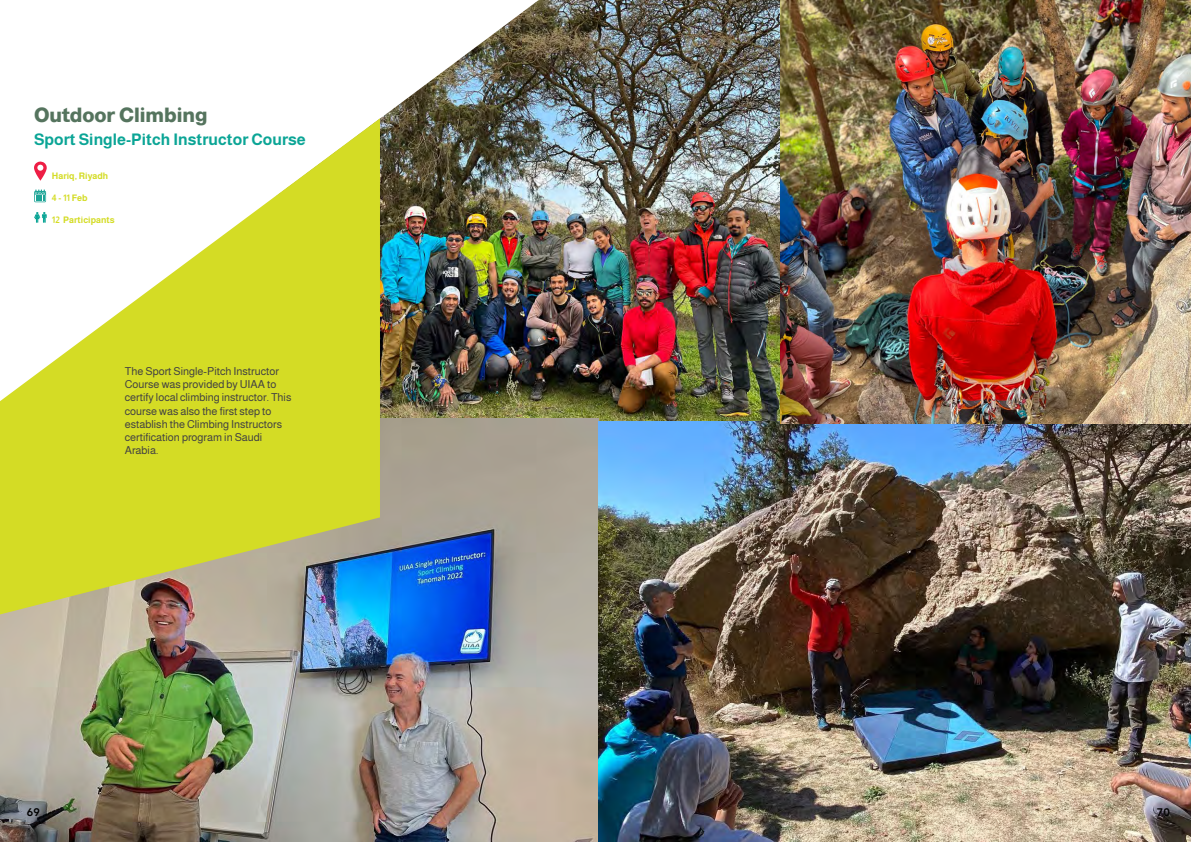
<style>
.page{position:relative;width:1191px;height:842px;background:#fff}
.page>*{position:absolute;margin:0;border:0;box-sizing:border-box;transform-origin:0 0}
.t1{font:800 20px "Almarai";color:#55745e}
.t2{font:700 16px "Almarai";color:#0ba596}
.t3{font:700 12px "Bahij Janna";color:#000}
.t4{font:11px/13.2px "Almarai";color:#424143}
.t5{font:700 9px "Almarai";color:#d4dc25}
</style>
<div class="page">
<img style="left:380px;top:0;width:400px;height:421px">
<img style="left:0;top:418px;width:598px;height:424px">
<img style="left:380px;top:0;width:159px;height:403px">
<img style="left:598px;top:421px;width:593px;height:421px">
<img style="left:780px;top:0;width:411px;height:424px">
<svg style="left:0;top:118px;width:380px;height:496px;fill:#d4dc25"></svg>
<h1 class="t1" style="left:34px;top:100px;width:175px">Outdoor Climbing</h1>
<h2 class="t2" style="left:34px;top:127px;width:273px">Sport Single-Pitch Instructor Course</h2>
<p class="t5" style="left:52px;top:169px;width:58px">Hariq, Riyadh</p>
<p class="t5" style="left:52px;top:191px;width:37px">4 - 11 Feb</p>
<p class="t5" style="left:52px;top:213px;width:64px">12 Participants</p>
<p class="t4" style="left:125px;top:365px;width:168px">The Sport Single-Pitch Instructor<br>Course was provided by UIAA to certify local climbing instructor. This course was also the first step to establish the Climbing Instructors certification program in Saudi<br>Arabia.</p>
<p class="t3" style="left:27px;top:805px;width:14px">69</p>
<p class="t3" style="left:1157px;top:805px;width:14px">70</p>
</div>
